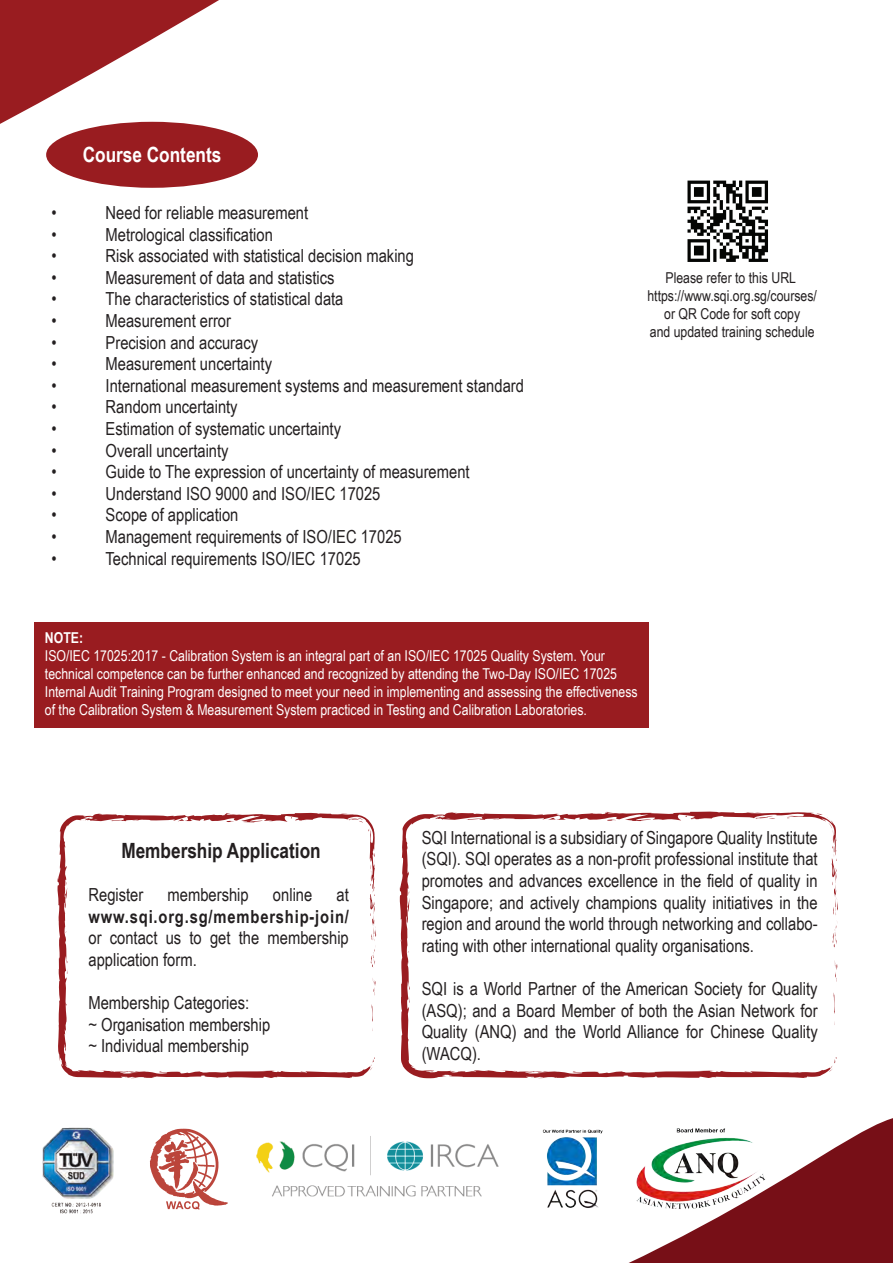
<style>
.page{position:relative;width:893px;height:1263px;background:#fff}
.page>*{position:absolute;margin:0;border:0;box-sizing:border-box;transform-origin:0 0}
.t1{font:700 21px "Arial Narrow";color:#231f20}
.t2{font:700 21px "Arial Narrow";color:#fff}
.t3{font:18px/21.6px "Arial Narrow";color:#231f20;text-align:justify}
.t4{font:700 18px "Arial Narrow";letter-spacing:.045em;color:#231f20}
.t5{font:15px/18px "Arial Narrow";color:#fff}
.t6{font:15px/18px "Arial Narrow";color:#231f20;text-align:center}
.t7{font:700 15px "Arial Narrow";color:#fff}
</style>
<div class="page">
<svg style="left:0;top:0;width:258px;height:188px"></svg>
<svg style="left:42px;top:934px;width:851px;height:329px"></svg>
<div style="left:46px;top:122px;width:212px;height:66px;background:#991c20;border-radius:50%"></div>
<div style="left:35px;top:622px;width:614px;height:106px;background:#991c20"></div>
<svg style="left:836px;top:960px;width:2px;height:24px"></svg>
<svg style="left:399px;top:811px;width:437px;height:267px"></svg>
<svg style="left:432px;top:816px;width:10px;height:4px"></svg>
<svg style="left:817px;top:813px;width:21px;height:136px"></svg>
<svg style="left:746px;top:812px;width:32px;height:7px"></svg>
<svg style="left:685px;top:815px;width:9px;height:5px"></svg>
<svg style="left:606px;top:819px;width:11px;height:2px"></svg>
<svg style="left:829px;top:1055px;width:8px;height:17px"></svg>
<svg style="left:375px;top:977px;width:1px;height:20px"></svg>
<svg style="left:57px;top:812px;width:318px;height:266px"></svg>
<svg style="left:82px;top:818px;width:8px;height:3px"></svg>
<svg style="left:370px;top:848px;width:6px;height:120px"></svg>
<svg style="left:341px;top:813px;width:24px;height:11px"></svg>
<svg style="left:291px;top:817px;width:7px;height:4px"></svg>
<svg style="left:225px;top:820px;width:10px;height:2px"></svg>
<svg style="left:370px;top:1056px;width:5px;height:14px"></svg>
<img style="left:687px;top:180px;width:81px;height:82px">
<p class="t2" style="left:83px;top:139px;width:140px">Course Contents</p>
<p class="t3" style="left:52px;top:201px;width:7px">•</p>
<p class="t3" style="left:106px;top:201px;width:204px">Need for reliable measurement</p>
<p class="t3" style="left:52px;top:223px;width:7px">•</p>
<p class="t3" style="left:106px;top:223px;width:169px">Metrological classification</p>
<p class="t3" style="left:52px;top:244px;width:7px">•</p>
<p class="t3" style="left:106px;top:244px;width:310px">Risk associated with statistical decision making</p>
<p class="t3" style="left:52px;top:266px;width:7px">•</p>
<p class="t3" style="left:106px;top:266px;width:230px">Measurement of data and statistics</p>
<p class="t3" style="left:52px;top:287px;width:7px">•</p>
<p class="t3" style="left:106px;top:287px;width:239px">The characteristics of statistical data</p>
<p class="t3" style="left:52px;top:309px;width:7px">•</p>
<p class="t3" style="left:106px;top:309px;width:127px">Measurement error</p>
<p class="t3" style="left:52px;top:331px;width:7px">•</p>
<p class="t3" style="left:106px;top:331px;width:154px">Precision and accuracy</p>
<p class="t3" style="left:52px;top:352px;width:7px">•</p>
<p class="t3" style="left:106px;top:352px;width:168px">Measurement uncertainty</p>
<p class="t3" style="left:52px;top:374px;width:7px">•</p>
<p class="t3" style="left:106px;top:374px;width:420px">International measurement systems and measurement standard</p>
<p class="t3" style="left:52px;top:395px;width:7px">•</p>
<p class="t3" style="left:106px;top:395px;width:134px">Random uncertainty</p>
<p class="t3" style="left:52px;top:417px;width:7px">•</p>
<p class="t3" style="left:106px;top:417px;width:237px">Estimation of systematic uncertainty</p>
<p class="t3" style="left:52px;top:439px;width:7px">•</p>
<p class="t3" style="left:106px;top:439px;width:125px">Overall uncertainty</p>
<p class="t3" style="left:52px;top:460px;width:7px">•</p>
<p class="t3" style="left:106px;top:460px;width:366px">Guide to The expression of uncertainty of measurement</p>
<p class="t3" style="left:52px;top:482px;width:7px">•</p>
<p class="t3" style="left:106px;top:482px;width:276px">Understand ISO 9000 and ISO/IEC 17025</p>
<p class="t3" style="left:52px;top:503px;width:7px">•</p>
<p class="t3" style="left:106px;top:503px;width:134px">Scope of application</p>
<p class="t3" style="left:52px;top:525px;width:7px">•</p>
<p class="t3" style="left:106px;top:525px;width:298px">Management requirements of ISO/IEC 17025</p>
<p class="t3" style="left:52px;top:547px;width:7px">•</p>
<p class="t3" style="left:106px;top:547px;width:257px">Technical requirements ISO/IEC 17025</p>
<p class="t6" style="left:647px;top:268px;width:171px">Please refer to this URL https://www.sqi.org.sg/courses/ or QR Code for soft copy<br>and updated training schedule</p>
<p class="t7" style="left:45px;top:626px;width:40px">NOTE:</p>
<p class="t5" style="left:45px;top:646px;width:594px">ISO/IEC 17025:2017 - Calibration System is an integral part of an ISO/IEC 17025 Quality System. Your technical competence can be further enhanced and recognized by attending the Two-Day ISO/IEC 17025<br>Internal Audit Training Program designed to meet your need in implementing and assessing the effectiveness of the Calibration System &amp; Measurement System practiced in Testing and Calibration Laboratories.</p>
<p class="t1" style="left:121px;top:834px;width:201px">Membership Application</p>
<p class="t3" style="left:88px;top:883px;width:56px">Register</p>
<p class="t3" style="left:168px;top:883px;width:83px">membership</p>
<p class="t3" style="left:273px;top:883px;width:41px">online</p>
<p class="t3" style="left:336px;top:883px;width:14px">at</p>
<p class="t4" style="left:88px;top:902px;width:262px">www.sqi.org.sg/membership-join/</p>
<p class="t3" style="left:88px;top:926px;width:262px">or contact us to get the membership application form.</p>
<p class="t3" style="left:88px;top:991px;width:183px;text-align:left">Membership Categories:<br>~ Organisation membership ~ Individual membership</p>
<p class="t3" style="left:422px;top:826px;width:397px">SQI International is a subsidiary of Singapore Quality Institute (SQI). SQI operates as a non-profit professional institute that promotes and advances excellence in the field of quality in Singapore; and actively champions quality initiatives in the region and around the world through networking and collabo&shy;rating with other international quality organisations.</p>
<p class="t3" style="left:422px;top:977px;width:397px">SQI is a World Partner of the American Society for Quality (ASQ); and a Board Member of both the Asian Network for Quality (ANQ) and the World Alliance for Chinese Quality (WACQ).</p>
</div>
